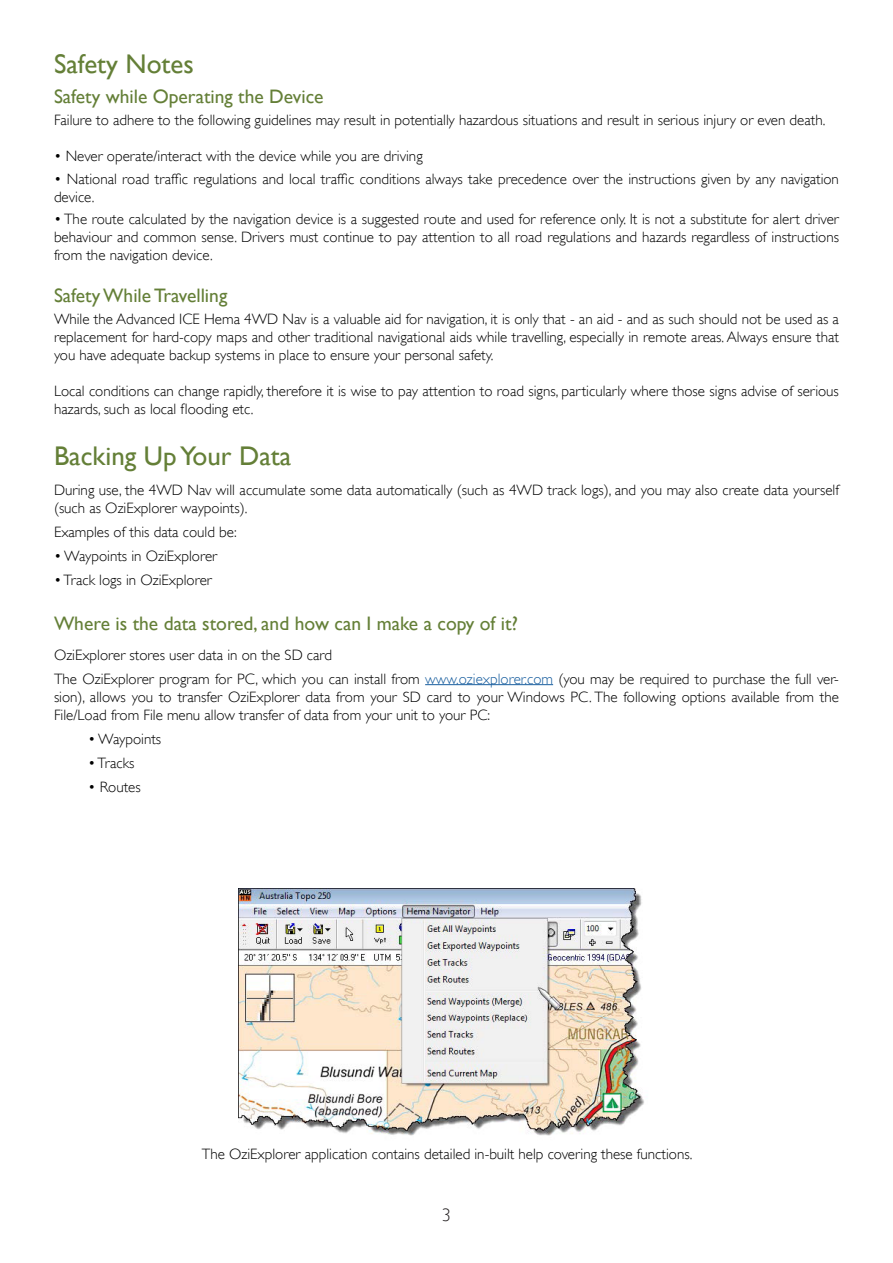
<style>
.page{position:relative;width:893px;height:1263px;background:#fff}
.page>*{position:absolute;margin:0;border:0;box-sizing:border-box;transform-origin:0 0}
.t1{font:27px "Gill Sans";color:#647f37}
.t2{font:19.5px "Gill Sans";color:#647f37}
.t3{font:300 18px "Gill Sans";color:#231f20}
.t4{font:300 15px/18px "Gill Sans";color:#000}
.s1{color:#175d9e}
</style>
<div class="page">
<hr style="left:425px;top:684px;width:128px;height:1px;background:#175d9e">
<img style="left:239px;top:889px;width:405px;height:247px">
<p class="t1" style="left:54px;top:48px;width:141px">Safety Notes</p>
<p class="t2" style="left:54px;top:85px;width:271px">Safety while Operating the Device</p>
<p class="t4" style="left:54px;top:111px;width:773px">Failure to adhere to the following guidelines may result in potentially hazardous situations and result in serious injury or even death.</p>
<p class="t4" style="left:54px;top:147px;width:370px">• Never operate/interact with the device while you are driving</p>
<p class="t4" style="left:54px;top:170px;width:786px">• National road traffic regulations and local traffic conditions always take precedence over the instructions given by any navigation device.</p>
<p class="t4" style="left:54px;top:210px;width:786px;text-align:justify">• The route calculated by the navigation device is a suggested route and used for reference only. It is not a substitute for alert driver behaviour and common sense. Drivers must continue to pay attention to all road regulations and hazards regardless of instructions from the navigation device.</p>
<p class="t2" style="left:54px;top:283px;width:175px">Safety While Travelling</p>
<p class="t4" style="left:54px;top:310px;width:786px;text-align:justify">While the Advanced ICE Hema 4WD Nav is a valuable aid for navigation, it is only that - an aid - and as such should not be used as a replacement for hard-copy maps and other traditional navigational aids while travelling, especially in remote areas. Always ensure that you have adequate backup systems in place to ensure your personal safety.</p>
<p class="t4" style="left:54px;top:382px;width:786px">Local conditions can change rapidly, therefore it is wise to pay attention to road signs, particularly where those signs advise of serious hazards, such as local flooding etc.</p>
<p class="t1" style="left:54px;top:439px;width:239px">Backing Up Your Data</p>
<p class="t4" style="left:54px;top:480px;width:786px">During use, the 4WD Nav will accumulate some data automatically (such as 4WD track logs), and you may also create data yourself (such as OziExplorer waypoints).</p>
<p class="t4" style="left:54px;top:522px;width:184px">Examples of this data could be:</p>
<p class="t4" style="left:54px;top:546px;width:165px">• Waypoints in OziExplorer</p>
<p class="t4" style="left:54px;top:570px;width:159px">• Track logs in OziExplorer</p>
<p class="t2" style="left:54px;top:611px;width:466px">Where is the data stored, and how can I make a copy of it?</p>
<p class="t4" style="left:54px;top:645px;width:280px">OziExplorer stores user data in on the SD card</p>
<p class="t4" style="left:54px;top:669px;width:786px;text-align:justify">The OziExplorer program for PC, which you can install from <span class="s1">www.oziexplorer.com</span> (you may be required to purchase the full ver&shy;sion), allows you to transfer OziExplorer data from your SD card to your Windows PC. The following options available from the File/Load from File menu allow transfer of data from your unit to your PC:</p>
<p class="t4" style="left:88px;top:729px;width:75px">• Waypoints</p>
<p class="t4" style="left:88px;top:753px;width:48px">• Tracks</p>
<p class="t4" style="left:88px;top:777px;width:54px">• Routes</p>
<p class="t4" style="left:202px;top:1145px;width:492px">The OziExplorer application contains detailed in-built help covering these functions.</p>
<p class="t3" style="left:442px;top:1205px;width:10px">3</p>
</div>
